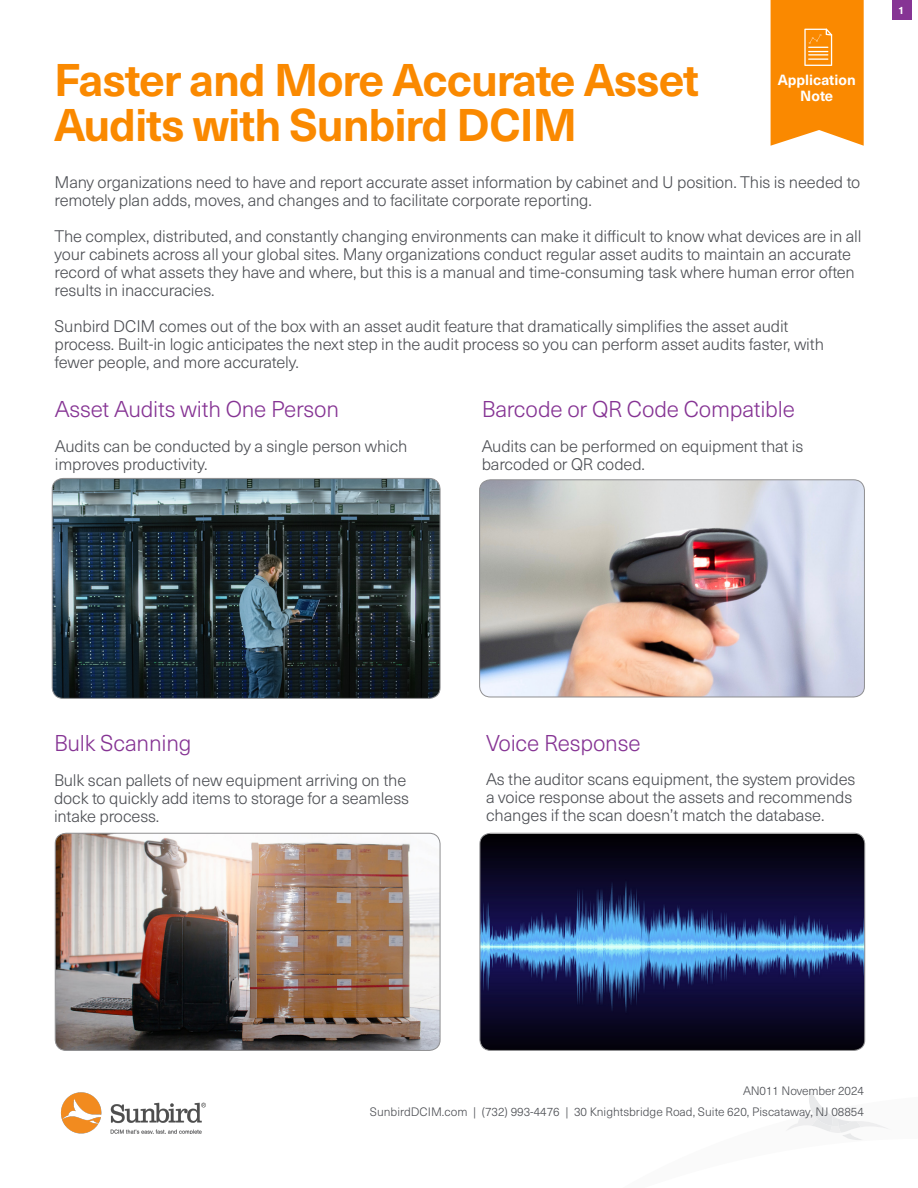
<style>
.page{position:relative;width:918px;height:1188px;background:#fff}
.page>*{position:absolute;margin:0;border:0;box-sizing:border-box;transform-origin:0 0}
.t1{font:700 45px "Neue Haas Unica W1 G";letter-spacing:-.025em;color:#fa8900}
.t2{font:300 22.5px "Neue Haas Unica W1 G";letter-spacing:-.01em;color:#863494}
.t3{font:300 16.5px/18px "Neue Haas Unica W1 G";letter-spacing:-.01em;color:#4d4f54}
.t4{font:700 14.55px "Neue Haas Unica W1 G";color:#fff}
.t5{font:300 12px "Neue Haas Unica W1 G";color:#4d4f54}
.t6{font:700 10.5px "Neue Haas Unica W1 G";color:#fff}
</style>
<div class="page">
<svg style="left:786px;top:1090px;width:102px;height:50px"></svg>
<div style="left:892px;top:0;width:19px;height:19px;background:#863494"></div>
<svg style="left:771px;top:0;width:93px;height:146px;background:#fa9214"></svg>
<hr style="left:808px;top:54px;width:20px;height:2px;background:#fff">
<hr style="left:808px;top:58px;width:20px;height:2px;background:#fff">
<img style="left:61px;top:1092px;width:145px;height:42px">
<img style="left:52px;top:478px;width:388px;height:220px">
<div style="left:52px;top:478px;width:388px;height:221px;border:1px solid #8f8f91;border-radius:11px"></div>
<img style="left:480px;top:481px;width:384px;height:216px">
<div style="left:479px;top:479px;width:386px;height:218px;border:1px solid #8f8f91;border-radius:11px"></div>
<img style="left:480px;top:834px;width:385px;height:216px">
<div style="left:480px;top:833px;width:385px;height:218px;border:1px solid #8f8f91;border-radius:11px"></div>
<img style="left:55px;top:833px;width:385px;height:217px">
<div style="left:55px;top:833px;width:385px;height:218px;border:1px solid #8f8f91;border-radius:11px"></div>
<h1 class="t1" style="left:54px;top:46px;width:647px">Faster and More Accurate Asset</h1>
<h1 class="t1" style="left:54px;top:91px;width:524px">Audits with Sunbird DCIM</h1>
<p class="t4" style="left:778px;top:69px;width:79px">Application</p>
<p class="t4" style="left:800px;top:84px;width:35px">Note</p>
<p class="t3" style="left:55px;top:172px;width:807px">Many organizations need to have and report accurate asset information by cabinet and U position. This is needed to remotely plan adds, moves, and changes and to facilitate corporate reporting.</p>
<p class="t3" style="left:55px;top:226px;width:809px">The complex, distributed, and constantly changing environments can make it difficult to know what devices are in all your cabinets across all your global sites. Many organizations conduct regular asset audits to maintain an accurate record of what assets they have and where, but this is a manual and time-consuming task where human error often results in inaccuracies.</p>
<p class="t3" style="left:55px;top:316px;width:771px">Sunbird DCIM comes out of the box with an asset audit feature that dramatically simplifies the asset audit process. Built-in logic anticipates the next step in the audit process so you can perform asset audits faster, with fewer people, and more accurately.</p>
<p class="t2" style="left:482px;top:393px;width:315px">Barcode or QR Code Compatible</p>
<p class="t3" style="left:482px;top:436px;width:323px">Audits can be performed on equipment that is barcoded or QR coded.</p>
<p class="t2" style="left:55px;top:393px;width:286px">Asset Audits with One Person</p>
<p class="t3" style="left:55px;top:436px;width:354px">Audits can be conducted by a single person which improves productivity.</p>
<p class="t6" style="left:898px;top:2px;width:8px">1</p>
<p class="t2" style="left:54px;top:727px;width:139px">Bulk Scanning</p>
<p class="t3" style="left:54px;top:770px;width:357px">Bulk scan pallets of new equipment arriving on the dock to quickly add items to storage for a seamless intake process.</p>
<p class="t2" style="left:486px;top:726px;width:156px">Voice Response</p>
<p class="t3" style="left:486px;top:770px;width:371px">As the auditor scans equipment, the system provides a voice response about the assets and recommends changes if the scan doesn’t match the database.</p>
<p class="t5" style="left:743px;top:1082px;width:122px">AN011 November 2024</p>
<p class="t5" style="left:370px;top:1103px;width:496px">SunbirdDCIM.com | (732) 993-4476 | 30 Knightsbridge Road, Suite 620, Piscataway, NJ 08854</p>
</div>
